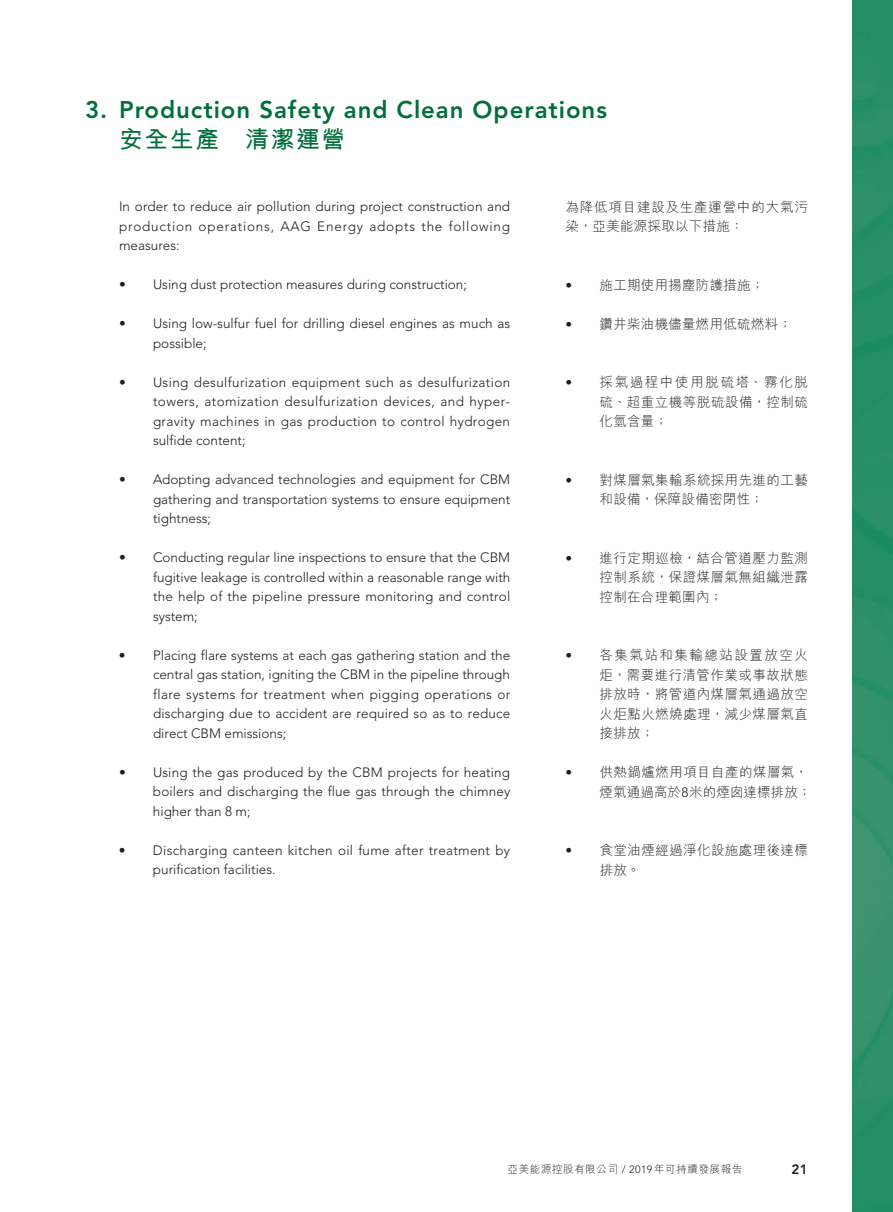
<style>
.page{position:relative;width:893px;height:1212px;background:#fff}
.page>*{position:absolute;margin:0;border:0;box-sizing:border-box;transform-origin:0 0}
.t1{font:800 24px "Avenir LT Std";letter-spacing:.04em;color:#006f3c}
.t2{font:700 24px "M Hei HK";letter-spacing:.06em;color:#006f3c}
.t3{font:300 13.5px/19.5px "Avenir LT Std";letter-spacing:.01em;color:#231f20;text-align:justify}
.t4{font:300 13.5px/19.5px "M Hei HK";letter-spacing:.035em;color:#231f20;text-align:justify}
.t5{font:300 13.5px/19.5px "M Hei HK";letter-spacing:.06em;color:#231f20}
.t6{font:800 13.5px "Avenir LT Std";color:#231f20}
.t7{font:300 10.5px "M Hei HK";letter-spacing:.06em;color:#231f20}
.s1{font-family:"Avenir LT Std"}
</style>
<div class="page">
<img style="left:853px;top:0;width:40px;height:1212px">
<h1 class="t1" style="left:85px;top:95px;width:523px">3. Production Safety and Clean Operations</h1>
<h1 class="t2" style="left:119px;top:121px;width:228px">安全生產 清潔運營</h1>
<p class="t3" style="left:119px;top:197px;width:393px">In order to reduce air pollution during project construction and production operations, AAG Energy adopts the following measures:</p>
<p class="t3" style="left:119px;top:275px;width:349px">• Using dust protection measures during construction;</p>
<p class="t3" style="left:153px;top:314px;width:359px;text-indent:-34px">• Using low-sulfur fuel for drilling diesel engines as much as possible;</p>
<p class="t3" style="left:153px;top:372px;width:359px;text-indent:-34px">• Using desulfurization equipment such as desulfurization towers, atomization desulfurization devices, and hyper&shy;gravity machines in gas production to control hydrogen sulfide content;</p>
<p class="t3" style="left:153px;top:470px;width:359px;text-indent:-34px">• Adopting advanced technologies and equipment for CBM gathering and transportation systems to ensure equipment tightness;</p>
<p class="t3" style="left:153px;top:548px;width:359px;text-indent:-34px">• Conducting regular line inspections to ensure that the CBM fugitive leakage is controlled within a reasonable range with the help of the pipeline pressure monitoring and control system;</p>
<p class="t3" style="left:153px;top:645px;width:359px;text-indent:-34px">• Placing flare systems at each gas gathering station and the central gas station, igniting the CBM in the pipeline through flare systems for treatment when pigging operations or discharging due to accident are required so as to reduce direct CBM emissions;</p>
<p class="t3" style="left:153px;top:762px;width:359px;text-indent:-34px">• Using the gas produced by the CBM projects for heating boilers and discharging the flue gas through the chimney higher than 8 m;</p>
<p class="t3" style="left:153px;top:840px;width:359px;text-indent:-34px">• Discharging canteen kitchen oil fume after treatment by purification facilities.</p>
<p class="t5" style="left:565px;top:197px;width:244px">為降低項目建設及生產運營中的大氣污染，亞美能源採取以下措施：</p>
<p class="t4" style="left:566px;top:275px;width:200px"><span class="s1">•</span> 施工期使用揚塵防護措施；</p>
<p class="t4" style="left:566px;top:314px;width:228px"><span class="s1">•</span> 鑽井柴油機儘量燃用低硫燃料；</p>
<p class="t4" style="left:600px;top:372px;width:210px;text-indent:-34px"><span class="s1">•</span> 採氣過程中使用脫硫塔、霧化脫硫、超重立機等脫硫設備，控制硫化氫含量；</p>
<p class="t4" style="left:600px;top:470px;width:210px;text-indent:-34px"><span class="s1">•</span> 對煤層氣集輸系統採用先進的工藝和設備，保障設備密閉性；</p>
<p class="t4" style="left:600px;top:548px;width:210px;text-indent:-34px"><span class="s1">•</span> 進行定期巡檢，結合管道壓力監測控制系統，保證煤層氣無組織泄露控制在合理範圍內；</p>
<p class="t4" style="left:600px;top:645px;width:210px;text-indent:-34px"><span class="s1">•</span> 各集氣站和集輸總站設置放空火炬，需要進行清管作業或事故狀態排放時，將管道內煤層氣通過放空火炬點火燃燒處理，減少煤層氣直接排放；</p>
<p class="t4" style="left:566px;top:762px;width:247px;text-align:right"><span class="s1">•</span> 供熱鍋爐燃用項目自產的煤層氣，煙氣通過高於<span class="s1">8</span>米的煙囱達標排放；</p>
<p class="t4" style="left:600px;top:840px;width:210px;text-indent:-34px"><span class="s1">•</span> 食堂油煙經過淨化設施處理後達標排放。</p>
<p class="t7" style="left:508px;top:1164px;width:236px">亞美能源控股有限公司 <span class="s1">/ 2019</span>年可持續發展報告</p>
<p class="t6" style="left:791px;top:1161px;width:18px">21</p>
</div>
